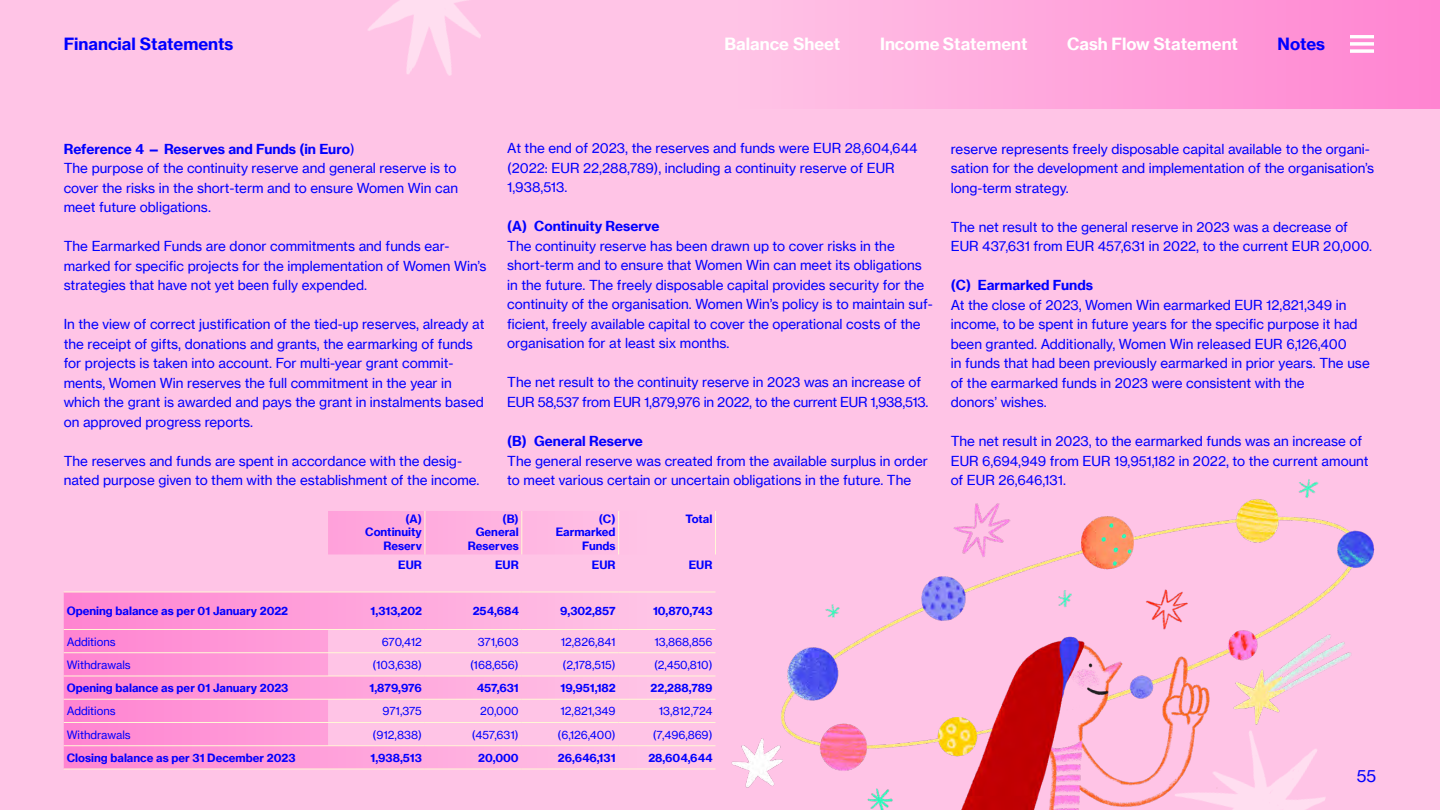
<style>
.page{position:relative;width:1440px;height:810px;background:#ffc4e6}
.page>*{position:absolute;margin:0;border:0;box-sizing:border-box;transform-origin:0 0}
.t1{font:700 16.5px "Neue Haas Grotesk Text Pro";color:#fff}
.t2{font:700 16.5px "Neue Haas Grotesk Text Pro";color:#00f}
.t3{font:16.5px "Neue Haas Grotesk Text Pro";color:#00f}
.t4{font:13.5px/19.5px "Neue Haas Grotesk Text Pro";color:#00f}
.t5{font:700 13.5px "Neue Haas Grotesk Text Pro";color:#00f}
.t6{font:700 11.25px/13.5px "Neue Haas Grotesk Text Pro";color:#00f;text-align:right}
.t7{font:11.25px "Neue Haas Grotesk Text Pro";color:#00f}
.s1{font-weight:700}
</style>
<div class="page">
<div style="left:654px;top:0;width:786px;height:109px;background:linear-gradient(to right,#ffcae8,#ff84d1)"></div>
<svg style="left:64px;top:511px;width:618px;height:165px"></svg>
<svg style="left:64px;top:677px;width:618px;height:92px"></svg>
<hr style="left:425px;top:511px;width:1px;height:43px;background:#fff8d6">
<hr style="left:521px;top:511px;width:1px;height:43px;background:#fff8d6">
<hr style="left:618px;top:511px;width:1px;height:43px;background:#fff8d6">
<hr style="left:64px;top:629px;width:264px;height:1px;background:#fff8d6">
<hr style="left:64px;top:769px;width:264px;height:1px;background:#fff8d6">
<hr style="left:64px;top:652px;width:264px;height:1px;background:#fff8d6">
<hr style="left:425px;top:699px;width:97px;height:1px;background:#fff8d6">
<hr style="left:522px;top:699px;width:97px;height:1px;background:#fff8d6">
<hr style="left:619px;top:699px;width:96px;height:1px;background:#fff8d6">
<hr style="left:328px;top:769px;width:97px;height:1px;background:#fff8d6">
<hr style="left:425px;top:769px;width:97px;height:1px;background:#fff8d6">
<hr style="left:522px;top:769px;width:97px;height:1px;background:#fff8d6">
<hr style="left:619px;top:769px;width:96px;height:1px;background:#fff8d6">
<hr style="left:328px;top:629px;width:97px;height:1px;background:#fff8d6">
<hr style="left:425px;top:629px;width:97px;height:1px;background:#fff8d6">
<hr style="left:522px;top:629px;width:97px;height:1px;background:#fff8d6">
<hr style="left:619px;top:629px;width:96px;height:1px;background:#fff8d6">
<hr style="left:328px;top:652px;width:97px;height:1px;background:#fff8d6">
<hr style="left:425px;top:652px;width:97px;height:1px;background:#fff8d6">
<hr style="left:522px;top:652px;width:97px;height:1px;background:#fff8d6">
<hr style="left:619px;top:652px;width:96px;height:1px;background:#fff8d6">
<hr style="left:425px;top:676px;width:97px;height:1px;background:#fff8d6">
<hr style="left:522px;top:676px;width:97px;height:1px;background:#fff8d6">
<hr style="left:619px;top:676px;width:96px;height:1px;background:#fff8d6">
<hr style="left:64px;top:676px;width:264px;height:1px;background:#fff8d6">
<hr style="left:328px;top:676px;width:97px;height:1px;background:#fff8d6">
<hr style="left:64px;top:699px;width:264px;height:1px;background:#fff8d6">
<hr style="left:328px;top:699px;width:97px;height:1px;background:#fff8d6">
<hr style="left:64px;top:592px;width:264px;height:1px;background:#fff8d6">
<hr style="left:328px;top:592px;width:97px;height:1px;background:#fff8d6">
<hr style="left:425px;top:592px;width:97px;height:1px;background:#fff8d6">
<hr style="left:522px;top:592px;width:97px;height:1px;background:#fff8d6">
<hr style="left:619px;top:592px;width:96px;height:1px;background:#fff8d6">
<hr style="left:64px;top:745px;width:264px;height:1px;background:#fff8d6">
<hr style="left:328px;top:745px;width:97px;height:1px;background:#fff8d6">
<hr style="left:425px;top:745px;width:97px;height:1px;background:#fff8d6">
<hr style="left:522px;top:745px;width:97px;height:1px;background:#fff8d6">
<hr style="left:619px;top:745px;width:96px;height:1px;background:#fff8d6">
<hr style="left:64px;top:722px;width:264px;height:1px;background:#fff8d6">
<hr style="left:328px;top:722px;width:97px;height:1px;background:#fff8d6">
<hr style="left:425px;top:722px;width:97px;height:1px;background:#fff8d6">
<hr style="left:522px;top:722px;width:97px;height:1px;background:#fff8d6">
<hr style="left:619px;top:722px;width:96px;height:1px;background:#fff8d6">
<img style="left:682px;top:479px;width:693px;height:331px">
<img style="left:368px;top:0;width:113px;height:76px">
<img style="left:1162px;top:699px;width:180px;height:111px">
<hr style="left:1350px;top:35px;width:24px;height:3px;background:#fff">
<hr style="left:1350px;top:42px;width:24px;height:3px;background:#fff">
<hr style="left:1350px;top:50px;width:24px;height:3px;background:#fff">
<p class="t2" style="left:64px;top:34px;width:171px">Financial Statements</p>
<p class="t1" style="left:724px;top:34px;width:117px">Balance Sheet</p>
<p class="t1" style="left:880px;top:34px;width:149px">Income Statement</p>
<p class="t1" style="left:1067px;top:34px;width:172px">Cash Flow Statement</p>
<p class="t2" style="left:1278px;top:34px;width:49px">Notes</p>
<p class="t4" style="left:64px;top:139px;width:396px"><span class="s1">Reference 4 — Reserves and Funds (in Euro</span>)<br>The purpose of the continuity reserve and general reserve is to cover the risks in the short-term and to ensure Women Win can meet future obligations.</p>
<p class="t4" style="left:64px;top:237px;width:424px">The Earmarked Funds are donor commitments and funds ear&shy;marked for specific projects for the implementation of Women Win’s strategies that have not yet been fully expended.</p>
<p class="t4" style="left:64px;top:315px;width:422px">In the view of correct justification of the tied-up reserves, already at the receipt of gifts, donations and grants, the earmarking of funds for projects is taken into account. For multi-year grant commit&shy;ments, Women Win reserves the full commitment in the year in which the grant is awarded and pays the grant in instalments based on approved progress reports.</p>
<p class="t4" style="left:64px;top:451px;width:417px">The reserves and funds are spent in accordance with the desig&shy;nated purpose given to them with the establishment of the income.</p>
<p class="t6" style="left:365px;top:512px;width:58px">(A)<br>Continuity<br>Reserv</p>
<p class="t6" style="left:468px;top:512px;width:52px">(B)<br>General<br>Reserves</p>
<p class="t6" style="left:556px;top:512px;width:61px">(C)<br>Earmarked<br>Funds</p>
<p class="t6" style="left:686px;top:512px;width:28px">Total</p>
<p class="t6" style="left:398px;top:558px;width:25px">EUR</p>
<p class="t6" style="left:495px;top:558px;width:25px">EUR</p>
<p class="t6" style="left:592px;top:558px;width:25px">EUR</p>
<p class="t6" style="left:689px;top:558px;width:25px">EUR</p>
<p class="t6" style="left:67px;top:604px;width:223px">Opening balance as per 01 January 2022</p>
<p class="t6" style="left:371px;top:604px;width:53px">1,313,202</p>
<p class="t6" style="left:473px;top:604px;width:48px">254,684</p>
<p class="t6" style="left:560px;top:604px;width:57px">9,302,857</p>
<p class="t6" style="left:653px;top:604px;width:61px">10,870,743</p>
<p class="t7" style="left:67px;top:635px;width:50px">Additions</p>
<p class="t7" style="left:382px;top:635px;width:42px">670,412</p>
<p class="t7" style="left:478px;top:635px;width:42px">371,603</p>
<p class="t7" style="left:561px;top:635px;width:56px">12,826,841</p>
<p class="t7" style="left:655px;top:635px;width:59px">13,868,856</p>
<p class="t7" style="left:67px;top:658px;width:66px">Withdrawals</p>
<p class="t7" style="left:373px;top:658px;width:51px">(103,638)</p>
<p class="t7" style="left:470px;top:658px;width:50px">(168,656)</p>
<p class="t7" style="left:563px;top:658px;width:55px">(2,178,515)</p>
<p class="t7" style="left:654px;top:658px;width:60px">(2,450,810)</p>
<p class="t6" style="left:67px;top:681px;width:223px">Opening balance as per 01 January 2023</p>
<p class="t6" style="left:370px;top:681px;width:54px">1,879,976</p>
<p class="t6" style="left:477px;top:681px;width:44px">457,631</p>
<p class="t6" style="left:561px;top:681px;width:57px">19,951,182</p>
<p class="t6" style="left:651px;top:681px;width:63px">22,288,789</p>
<p class="t7" style="left:67px;top:704px;width:50px">Additions</p>
<p class="t7" style="left:382px;top:704px;width:41px">971,375</p>
<p class="t7" style="left:480px;top:704px;width:40px">20,000</p>
<p class="t7" style="left:560px;top:704px;width:57px">12,821,349</p>
<p class="t7" style="left:659px;top:704px;width:55px">13,812,724</p>
<p class="t7" style="left:67px;top:728px;width:66px">Withdrawals</p>
<p class="t7" style="left:373px;top:728px;width:51px">(912,838)</p>
<p class="t7" style="left:472px;top:728px;width:48px">(457,631)</p>
<p class="t7" style="left:558px;top:728px;width:59px">(6,126,400)</p>
<p class="t7" style="left:653px;top:728px;width:61px">(7,496,869)</p>
<p class="t6" style="left:67px;top:751px;width:230px">Closing balance as per 31 December 2023</p>
<p class="t6" style="left:371px;top:751px;width:53px">1,938,513</p>
<p class="t6" style="left:478px;top:751px;width:42px">20,000</p>
<p class="t6" style="left:558px;top:751px;width:59px">26,646,131</p>
<p class="t6" style="left:648px;top:751px;width:66px">28,604,644</p>
<p class="t4" style="left:507px;top:139px;width:412px">At the end of 2023, the reserves and funds were EUR 28,604,644 (2022: EUR 22,288,789), including a continuity reserve of EUR<br>1,938,513.</p>
<p class="t5" style="left:507px;top:218px;width:154px">(A) Continuity Reserve</p>
<p class="t4" style="left:507px;top:236px;width:427px">The continuity reserve has been drawn up to cover risks in the short-term and to ensure that Women Win can meet its obligations in the future. The freely disposable capital provides security for the continuity of the organisation. Women Win’s policy is to maintain suf&shy;ficient, freely available capital to cover the operational costs of the organisation for at least six months.</p>
<p class="t4" style="left:507px;top:373px;width:423px">The net result to the continuity reserve in 2023 was an increase of<br>EUR 58,537 from EUR 1,879,976 in 2022, to the current EUR 1,938,513.</p>
<p class="t5" style="left:507px;top:433px;width:137px">(B) General Reserve</p>
<p class="t4" style="left:507px;top:451px;width:422px">The general reserve was created from the available surplus in order to meet various certain or uncertain obligations in the future. The</p>
<p class="t4" style="left:951px;top:139px;width:425px">reserve represents freely disposable capital available to the organi&shy;sation for the development and implementation of the organisation’s long-term strategy.</p>
<p class="t4" style="left:951px;top:217px;width:423px">The net result to the general reserve in 2023 was a decrease of<br>EUR 437,631 from EUR 457,631 in 2022, to the current EUR 20,000.</p>
<p class="t5" style="left:951px;top:277px;width:144px">(C) Earmarked Funds</p>
<p class="t4" style="left:951px;top:295px;width:421px">At the close of 2023, Women Win earmarked EUR 12,821,349 in income, to be spent in future years for the specific purpose it had been granted. Additionally, Women Win released EUR 6,126,400<br>in funds that had been previously earmarked in prior years. The use of the earmarked funds in 2023 were consistent with the<br>donors’ wishes.</p>
<p class="t4" style="left:951px;top:431px;width:419px">The net result in 2023, to the earmarked funds was an increase of<br>EUR 6,694,949 from EUR 19,951,182 in 2022, to the current amount of EUR 26,646,131.</p>
<p class="t3" style="left:1357px;top:766px;width:21px">55</p>
</div>
